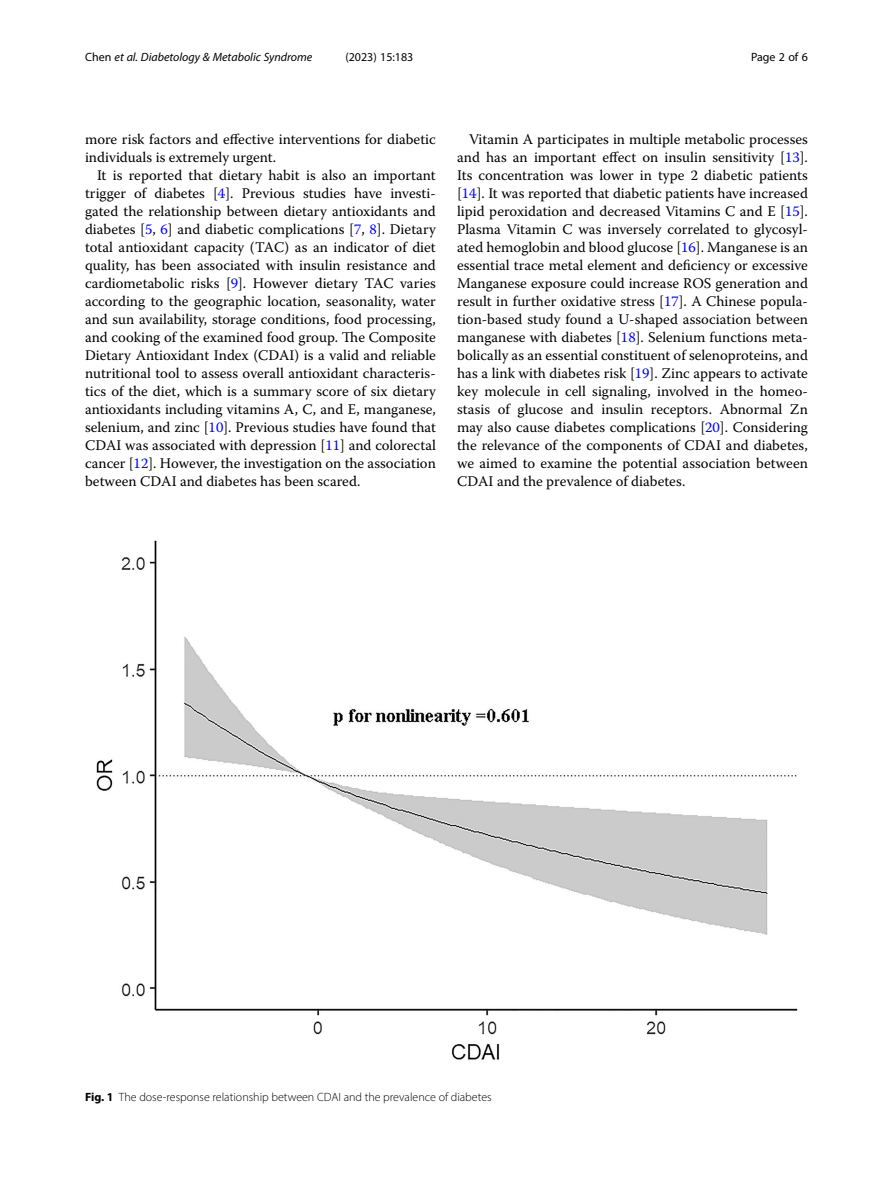
<style>
.page{position:relative;width:893px;height:1191px;background:#fff}
.page>*{position:absolute;margin:0;border:0;box-sizing:border-box;transform-origin:0 0}
.Body_Text_Indent{font:14.7px/18px "Warnock Pro";color:#000;text-align:justify}
.Body_Text{font:14.7px/18px "Warnock Pro";color:#000}
.Figure_Caption{font:300 12px "Myriad Pro";color:#000}
.t1{font:italic 12px "Myriad Pro";color:#000}
.t2{font:12px "Myriad Pro";color:#000}
.s1{font-style:normal}
.s2{color:#00f}
.s3{font-weight:700}
</style>
<div class="page">
<img style="left:96px;top:540px;width:702px;height:520px">
<p class="t1" style="left:85px;top:50px;width:229px"><span class="s1">Chen</span> et al. Diabetology &amp; Metabolic Syndrome</p>
<p class="t2" style="left:345px;top:50px;width:70px">(2023) 15:183</p>
<p class="t2" style="left:751px;top:50px;width:58px">Page 2 of 6</p>
<p class="Body_Text" style="left:85px;top:130px;width:352px">more risk factors and effective interventions for diabetic individuals is extremely urgent.</p>
<p class="Body_Text_Indent" style="left:85px;top:166px;width:352px;text-indent:12px">It is reported that dietary habit is also an important trigger of diabetes [<span class="s2">4</span>]. Previous studies have investi&shy;gated the relationship between dietary antioxidants and diabetes [<span class="s2">5</span>, <span class="s2">6</span>] and diabetic complications [<span class="s2">7</span>, <span class="s2">8</span>]. Dietary total antioxidant capacity (TAC) as an indicator of diet quality, has been associated with insulin resistance and cardiometabolic risks [<span class="s2">9</span>]. However dietary TAC varies according to the geographic location, seasonality, water and sun availability, storage conditions, food processing, and cooking of the examined food group. The Composite Dietary Antioxidant Index (CDAI) is a valid and reliable nutritional tool to assess overall antioxidant characteris&shy;tics of the diet, which is a summary score of six dietary antioxidants including vitamins A, C, and E, manganese, selenium, and zinc [<span class="s2">10</span>]. Previous studies have found that CDAI was associated with depression [<span class="s2">11</span>] and colorectal cancer [<span class="s2">12</span>]. However, the investigation on the association between CDAI and diabetes has been scared.</p>
<p class="Body_Text_Indent" style="left:457px;top:130px;width:352px;text-indent:12px">Vitamin A participates in multiple metabolic processes and has an important effect on insulin sensitivity [<span class="s2">13</span>].<br>Its concentration was lower in type 2 diabetic patients [<span class="s2">14</span>]. It was reported that diabetic patients have increased lipid peroxidation and decreased Vitamins C and E [<span class="s2">15</span>].<br>Plasma Vitamin C was inversely correlated to glycosyl&shy;ated hemoglobin and blood glucose [<span class="s2">16</span>]. Manganese is an essential trace metal element and deficiency or excessive Manganese exposure could increase ROS generation and result in further oxidative stress [<span class="s2">17</span>]. A Chinese popula&shy;tion-based study found a U-shaped association between manganese with diabetes [<span class="s2">18</span>]. Selenium functions meta&shy;bolically as an essential constituent of selenoproteins, and has a link with diabetes risk [<span class="s2">19</span>]. Zinc appears to activate key molecule in cell signaling, involved in the homeo&shy;stasis of glucose and insulin receptors. Abnormal Zn may also cause diabetes complications [<span class="s2">20</span>]. Considering the relevance of the components of CDAI and diabetes, we aimed to examine the potential association between CDAI and the prevalence of diabetes.</p>
<p class="Figure_Caption" style="left:85px;top:1089px;width:408px"><span class="s3">Fig. 1</span> The dose-response relationship between CDAI and the prevalence of diabetes</p>
</div>
